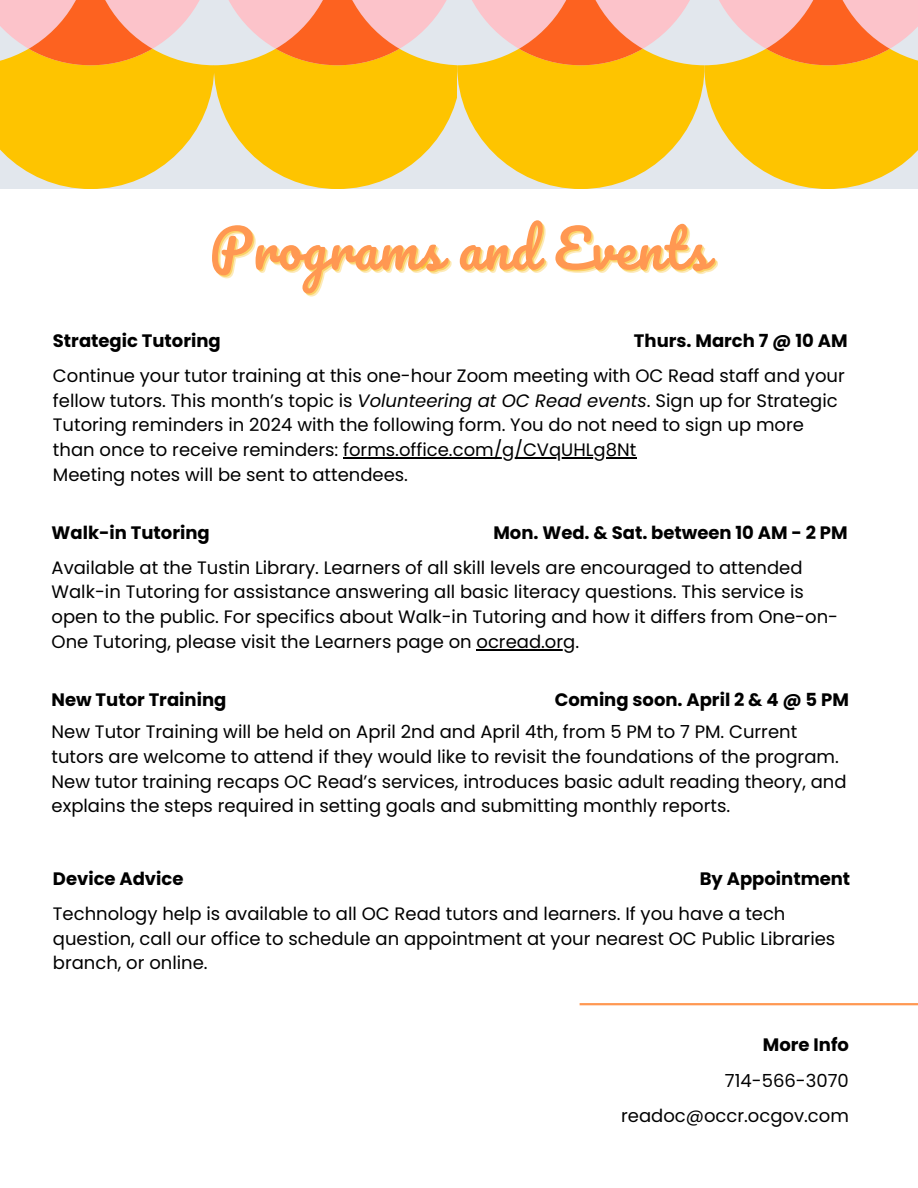
<style>
.page{position:relative;width:918px;height:1188px;background:#fff}
.page>*{position:absolute;margin:0;border:0;box-sizing:border-box;transform-origin:0 0}
.t1{font:52.5px "Pacifico";letter-spacing:.02em;color:#ff9852}
.t2{font:18px/24.8px "Poppins";color:#000}
.t3{font:700 18px "Poppins";color:#000}
.s1{font-style:italic}
</style>
<div class="page">
<svg style="left:0;top:0;width:918px;height:189px;background:#f7c04e"></svg>
<hr style="left:580px;top:1003px;width:338px;height:2px;background:#ff9852">
<hr style="left:343px;top:457px;width:293px;height:1px;background:#000">
<hr style="left:477px;top:649px;width:98px;height:1px;background:#000">
<h2 class="t1" style="left:210px;top:221px;width:500px">Programs and Events</h2>
<p class="t3" style="left:53px;top:328px;width:169px">Strategic Tutoring</p>
<p class="t3" style="left:634px;top:328px;width:215px">Thurs. March 7 @ 10 AM</p>
<p class="t2" style="left:53px;top:363px;width:793px">Continue your tutor training at this one-hour Zoom meeting with OC Read staff and your fellow tutors. This month’s topic is <span class="s1">Volunteering at OC Read events</span>. Sign up for Strategic Tutoring reminders in 2024 with the following form. You do not need to sign up more than once to receive reminders: forms.office.com/g/CVqUHLg8Nt</p>
<p class="t2" style="left:53px;top:462px;width:357px">Meeting notes will be sent to attendees.</p>
<h2 class="t3" style="left:52px;top:520px;width:160px">Walk-in Tutoring</h2>
<p class="t3" style="left:493px;top:520px;width:356px">Mon. Wed. &amp; Sat. between 10 AM - 2 PM</p>
<h2 class="t2" style="left:52px;top:555px;width:788px">Available at the Tustin Library. Learners of all skill levels are encouraged to attended Walk-in Tutoring for assistance answering all basic literacy questions. This service is open to the public. For specifics about Walk-in Tutoring and how it differs from One-on-One Tutoring, please visit the Learners page on ocread.org.</h2>
<h2 class="t3" style="left:52px;top:687px;width:176px">New Tutor Training</h2>
<p class="t3" style="left:555px;top:687px;width:296px">Coming soon. April 2 &amp; 4 @ 5 PM</p>
<p class="t2" style="left:52px;top:719px;width:796px">New Tutor Training will be held on April 2nd and April 4th, from 5 PM to 7 PM. Current tutors are welcome to attend if they would like to revisit the foundations of the program.<br>New tutor training recaps OC Read’s services, introduces basic adult reading theory, and explains the steps required in setting goals and submitting monthly reports.</p>
<p class="t3" style="left:53px;top:866px;width:132px">Device Advice</p>
<h2 class="t3" style="left:700px;top:866px;width:152px">By Appointment</h2>
<h2 class="t2" style="left:53px;top:901px;width:784px">Technology help is available to all OC Read tutors and learners. If you have a tech question, call our office to schedule an appointment at your nearest OC Public Libraries branch, or online.</h2>
<h2 class="t3" style="left:763px;top:1032px;width:87px">More Info</h2>
<h1 class="t2" style="left:725px;top:1068px;width:125px">714-566-3070</h1>
<h2 class="t2" style="left:621px;top:1104px;width:229px">readoc@occr.ocgov.com</h2>
</div>
